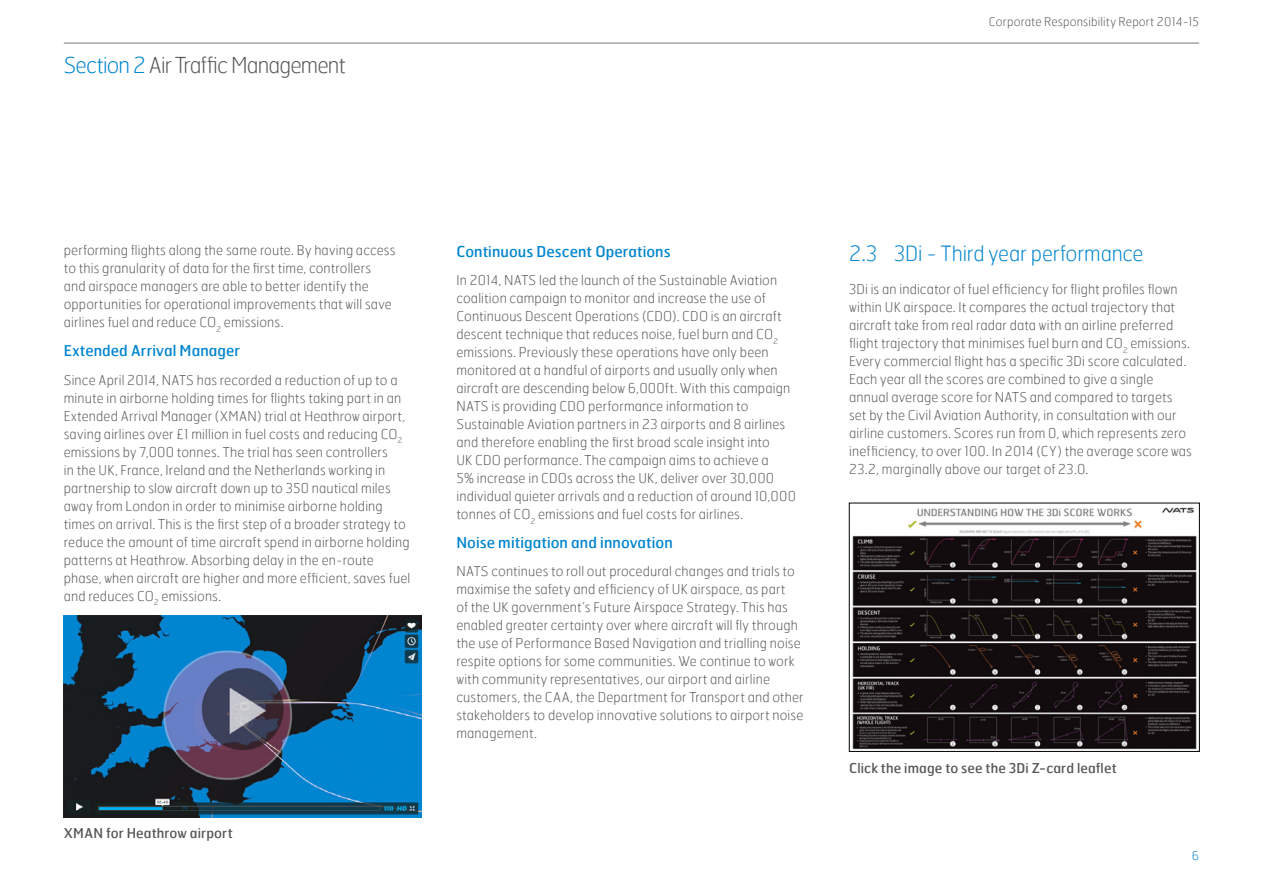
<style>
.page{position:relative;width:1263px;height:893px;background:#fff}
.page>*{position:absolute;margin:0;border:0;box-sizing:border-box;transform-origin:0 0}
.t1{font:100 21.9px "Hermes";letter-spacing:-.04em;color:#575756}
.t2{font:100 21px "Hermes";letter-spacing:-.01em;color:#0085cf}
.t3{font:15px "Hermes";letter-spacing:.005em;color:#0085cf}
.t4{font:100 13.5px/18px "Hermes";letter-spacing:.01em;color:#575756}
.t5{font:13.5px "Hermes";letter-spacing:.01em;color:#575756}
.t6{font:100 12px "Hermes";letter-spacing:.015em;color:#575756}
.t7{font:100 12px "Hermes";color:#0085cf}
.s1{color:#0085cf}
</style>
<div class="page">
<hr style="left:64px;top:43px;width:1135px;height:1px;background:#878787">
<img style="left:64px;top:616px;width:358px;height:201px">
<img style="left:852px;top:507px;width:345px;height:243px">
<div style="left:849px;top:503px;width:350px;height:249px;border:1px solid #000"></div>
<h1 class="t1" style="left:64px;top:51px;width:284px"><span class="s1">Section 2</span> Air Traffic Management</h1>
<p class="t6" style="left:989px;top:14px;width:212px">Corporate Responsibility Report 2014-15</p>
<p class="t4" style="left:64px;top:241px;width:333px">performing flights along the same route. By having access to this granularity of data for the first time, controllers and airspace managers are able to better identify the opportunities for operational improvements that will save airlines fuel and reduce CO<sub>2</sub> emissions.</p>
<p class="t3" style="left:64px;top:341px;width:178px">Extended Arrival Manager</p>
<p class="t4" style="left:64px;top:370px;width:348px">Since April 2014, NATS has recorded a reduction of up to a minute in airborne holding times for flights taking part in an Extended Arrival Manager (XMAN) trial at Heathrow airport, saving airlines over £1 million in fuel costs and reducing CO<sub>2 </sub>emissions by 7,000 tonnes. The trial has seen controllers<br>in the UK, France, Ireland and the Netherlands working in partnership to slow aircraft down up to 350 nautical miles away from London in order to minimise airborne holding times on arrival. This is the first step of a broader strategy to reduce the amount of time aircraft spend in airborne holding patterns at Heathrow. Absorbing delay in the en-route phase, when aircraft are higher and more efficient, saves fuel and reduces CO<sub>2</sub> emissions.</p>
<p class="t5" style="left:64px;top:824px;width:170px">XMAN for Heathrow airport</p>
<p class="t3" style="left:456px;top:241px;width:216px">Continuous Descent Operations</p>
<p class="t4" style="left:456px;top:271px;width:341px">In 2014, NATS led the launch of the Sustainable Aviation coalition campaign to monitor and increase the use of Continuous Descent Operations (CDO). CDO is an aircraft descent technique that reduces noise, fuel burn and CO<sub>2 </sub>emissions. Previously these operations have only been monitored at a handful of airports and usually only when aircraft are descending below 6,000ft. With this campaign NATS is providing CDO performance information to Sustainable Aviation partners in 23 airports and 8 airlines and therefore enabling the first broad scale insight into<br>UK CDO performance. The campaign aims to achieve a<br>5% increase in CDOs across the UK, deliver over 30,000 individual quieter arrivals and a reduction of around 10,000 tonnes of CO<sub>2</sub> emissions and fuel costs for airlines.</p>
<p class="t3" style="left:456px;top:533px;width:218px">Noise mitigation and innovation</p>
<p class="t4" style="left:456px;top:562px;width:349px">NATS continues to roll out procedural changes and trials to maximise the safety and efficiency of UK airspace, as part<br>of the UK government’s Future Airspace Strategy. This has enabled greater certainty over where aircraft will fly through the use of Performance Based Navigation and trialling noise respite options for some communities. We continue to work with community representatives, our airport and airline customers, the CAA, the Department for Transport and other stakeholders to develop innovative solutions to airport noise management.</p>
<h2 class="t2" style="left:849px;top:240px;width:296px">2.3 3Di - Third year performance</h2>
<p class="t4" style="left:849px;top:280px;width:344px">3Di is an indicator of fuel efficiency for flight profiles flown within UK airspace. It compares the actual trajectory that aircraft take from real radar data with an airline preferred flight trajectory that minimises fuel burn and CO<sub>2</sub> emissions.<br>Every commercial flight has a specific 3Di score calculated.<br>Each year all the scores are combined to give a single annual average score for NATS and compared to targets set by the Civil Aviation Authority, in consultation with our airline customers. Scores run from 0, which represents zero inefficiency, to over 100. In 2014 (CY) the average score was 23.2, marginally above our target of 23.0.</p>
<p class="t5" style="left:849px;top:759px;width:269px">Click the image to see the 3Di Z-card leaflet</p>
<p class="t7" style="left:1192px;top:848px;width:9px">6</p>
</div>
